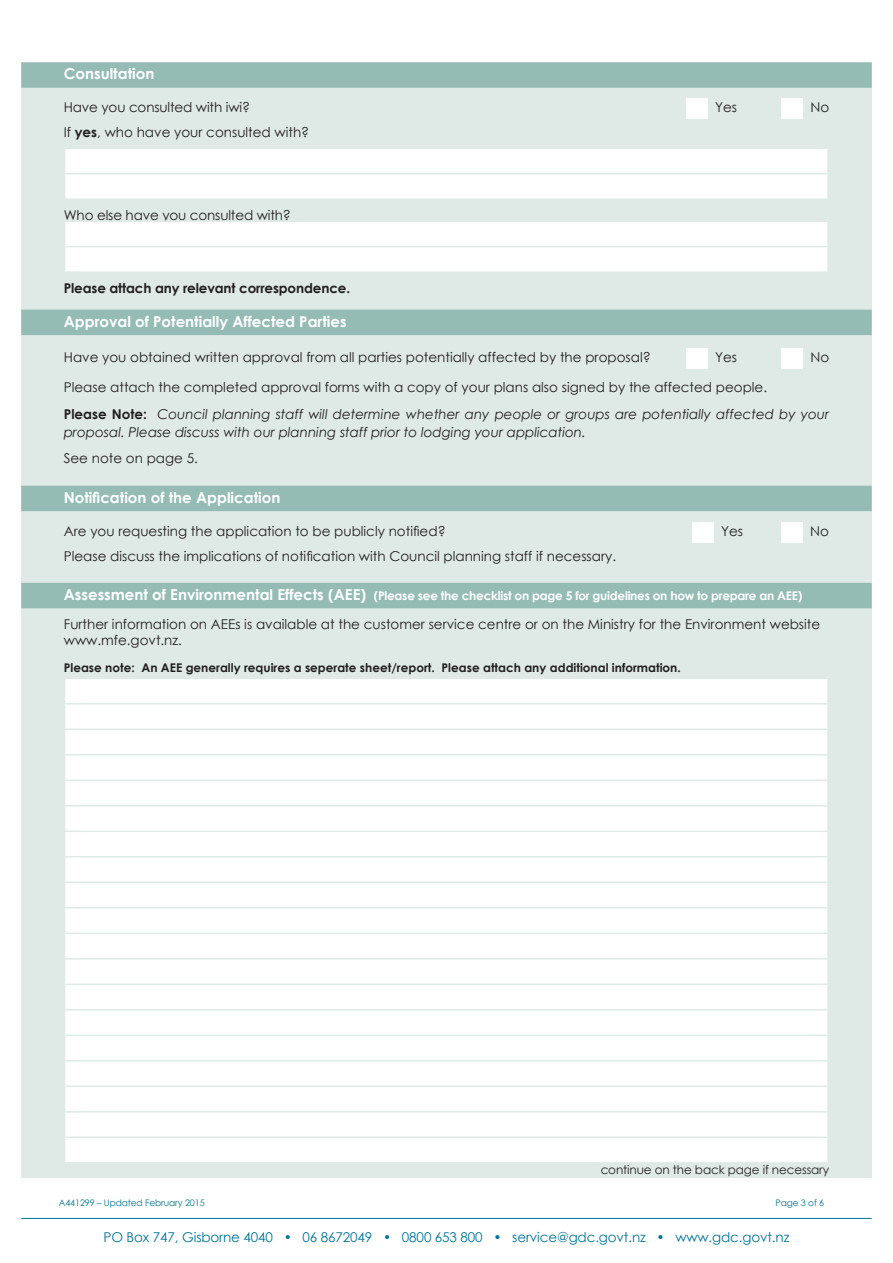
<style>
.page{position:relative;width:893px;height:1263px;background:#fff}
.page>*{position:absolute;margin:0;border:0;box-sizing:border-box;transform-origin:0 0}
.Section_Heading{font:700 15px "Century Gothic";color:#fff}
.Form_Titles_checkbox{font:13.5px/16.2px "Century Gothic";color:#231f20}
.Form_Titles_checkbox-2{font:italic 13.5px/18px "Century Gothic";color:#231f20}
.Form_Titles_two_fiel{font:13.5px "Century Gothic";color:#231f20}
.t1{font:13.5px "Century Gothic";letter-spacing:-.01em;color:#007598}
.Form_Titles_checkbox-3{font:700 13.5px "Century Gothic";letter-spacing:-.01em;color:#231f20}
.Section_Heading-2{font:700 12px "Century Gothic";letter-spacing:-.02em;color:#fff}
.t2{font:700 12px "Century Gothic";color:#231f20}
.Form_Titles_two_fiel-2{font:12px "Century Gothic";letter-spacing:-.01em;color:#231f20}
.t3{font:9px "Century Gothic";letter-spacing:-.01em;color:#007598}
.s1{font-weight:700}
.s2{font-weight:700;font-style:normal}
.s3{font-size:15px}
</style>
<div class="page">
<hr style="left:21px;top:1218px;width:851px;height:1px;background:#007598">
<div style="left:21px;top:64px;width:851px;height:1114px;background:#dfeae7"></div>
<div style="left:21px;top:62px;width:851px;height:26px;background:#94bcb4"></div>
<div style="left:21px;top:310px;width:851px;height:25px;background:#94bcb4"></div>
<div style="left:21px;top:486px;width:851px;height:25px;background:#94bcb4"></div>
<div style="left:21px;top:583px;width:851px;height:25px;background:#94bcb4"></div>
<div style="left:686px;top:99px;width:22px;height:20px;background:#fff"></div>
<div style="left:782px;top:99px;width:21px;height:20px;background:#fff"></div>
<div style="left:65px;top:149px;width:763px;height:49px;background:#fff"></div>
<hr style="left:827px;top:174px;width:2px;height:24px;background:#dfeae7">
<div style="left:65px;top:222px;width:763px;height:49px;background:#fff"></div>
<hr style="left:827px;top:247px;width:2px;height:24px;background:#dfeae7">
<div style="left:686px;top:348px;width:22px;height:20px;background:#fff"></div>
<div style="left:782px;top:348px;width:21px;height:20px;background:#fff"></div>
<div style="left:692px;top:522px;width:22px;height:20px;background:#fff"></div>
<div style="left:781px;top:522px;width:21px;height:20px;background:#fff"></div>
<div style="left:65px;top:679px;width:762px;height:483px;background:#fff"></div>
<hr style="left:64px;top:703px;width:765px;height:1px;background:#dfeae7">
<hr style="left:64px;top:728px;width:765px;height:2px;background:#dfeae7">
<hr style="left:64px;top:754px;width:765px;height:1px;background:#dfeae7">
<hr style="left:64px;top:779px;width:765px;height:2px;background:#dfeae7">
<hr style="left:64px;top:805px;width:765px;height:1px;background:#dfeae7">
<hr style="left:64px;top:830px;width:765px;height:2px;background:#dfeae7">
<hr style="left:64px;top:856px;width:765px;height:1px;background:#dfeae7">
<hr style="left:64px;top:881px;width:765px;height:2px;background:#dfeae7">
<hr style="left:64px;top:907px;width:765px;height:1px;background:#dfeae7">
<hr style="left:64px;top:932px;width:765px;height:2px;background:#dfeae7">
<hr style="left:64px;top:958px;width:765px;height:1px;background:#dfeae7">
<hr style="left:64px;top:983px;width:765px;height:2px;background:#dfeae7">
<hr style="left:64px;top:1009px;width:765px;height:1px;background:#dfeae7">
<hr style="left:64px;top:1034px;width:765px;height:2px;background:#dfeae7">
<hr style="left:64px;top:1060px;width:765px;height:1px;background:#dfeae7">
<hr style="left:64px;top:1085px;width:765px;height:2px;background:#dfeae7">
<hr style="left:64px;top:1111px;width:765px;height:1px;background:#dfeae7">
<hr style="left:64px;top:1136px;width:765px;height:2px;background:#dfeae7">
<p class="Section_Heading" style="left:64px;top:62px;width:92px">Consultation</p>
<p class="Form_Titles_checkbox" style="left:64px;top:99px;width:188px">Have you consulted with iwi?</p>
<p class="Form_Titles_checkbox" style="left:715px;top:99px;width:24px">Yes</p>
<p class="Form_Titles_checkbox" style="left:810px;top:99px;width:20px">No</p>
<p class="Form_Titles_checkbox" style="left:64px;top:124px;width:247px">If <span class="s1">yes</span>, who have your consulted with?</p>
<p class="Form_Titles_checkbox" style="left:64px;top:206px;width:229px">Who else have you consulted with?</p>
<p class="Form_Titles_checkbox-3" style="left:64px;top:277px;width:288px">Please attach any relevant correspondence.</p>
<p class="Section_Heading" style="left:64px;top:310px;width:284px">Approval of Potentially Affected Parties</p>
<p class="Form_Titles_checkbox" style="left:64px;top:348px;width:588px">Have you obtained written approval from all parties potentially affected by the proposal?</p>
<p class="Form_Titles_checkbox" style="left:715px;top:348px;width:24px">Yes</p>
<p class="Form_Titles_checkbox" style="left:810px;top:348px;width:20px">No</p>
<p class="Form_Titles_checkbox" style="left:64px;top:379px;width:705px">Please attach the completed approval forms with a copy of your plans also signed by the affected people.</p>
<p class="Form_Titles_checkbox-2" style="left:64px;top:405px;width:767px"><span class="s2">Please Note:</span> Council planning staff will determine whether any people or groups are potentially affected by your proposal. Please discuss with our planning staff prior to lodging your application.</p>
<p class="Form_Titles_checkbox" style="left:64px;top:450px;width:136px">See note on page 5.</p>
<p class="Section_Heading" style="left:64px;top:486px;width:218px">Notification of the Application</p>
<p class="Form_Titles_two_fiel" style="left:64px;top:522px;width:383px">Are you requesting the application to be publicly notified?</p>
<p class="Form_Titles_two_fiel" style="left:721px;top:522px;width:24px">Yes</p>
<p class="Form_Titles_two_fiel" style="left:810px;top:522px;width:20px">No</p>
<p class="Form_Titles_two_fiel" style="left:64px;top:546px;width:554px">Please discuss the implications of notification with Council planning staff if necessary.</p>
<p class="Section_Heading-2" style="left:64px;top:586px;width:740px"><span class="s3">Assessment of Environmental Effects (AEE)</span> (Please see the checklist on page 5 for guidelines on how to prepare an AEE)</p>
<p class="Form_Titles_checkbox" style="left:64px;top:616px;width:758px">Further information on AEEs is available at the customer service centre or on the Ministry for the Environment website www.mfe.govt.nz.</p>
<p class="t2" style="left:64px;top:658px;width:619px">Please note: An AEE generally requires a seperate sheet/report. Please attach any additional information.</p>
<p class="Form_Titles_two_fiel-2" style="left:601px;top:1161px;width:230px">continue on the back page if necessary</p>
<p class="t3" style="left:59px;top:1196px;width:147px">A441299 – Updated February 2015</p>
<p class="t3" style="left:775px;top:1196px;width:50px">Page 3 of 6</p>
<p class="t1" style="left:104px;top:1227px;width:687px">PO Box 747, Gisborne 4040 • 06 8672049 • 0800 653 800 • service@gdc.govt.nz • www.gdc.govt.nz</p>
</div>
